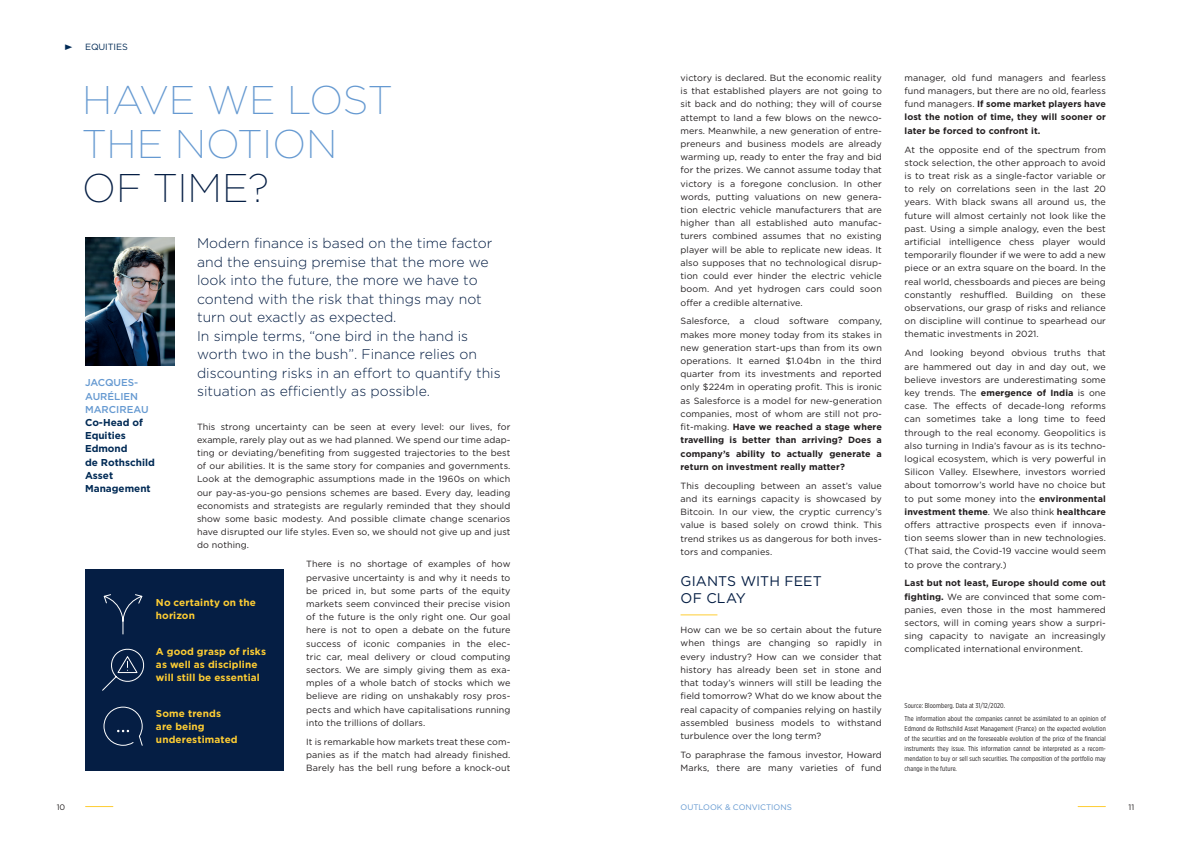
<style>
.page{position:relative;width:1191px;height:842px;background:#fff}
.page>*{position:absolute;margin:0;border:0;box-sizing:border-box;transform-origin:0 0}
.t1{font:200 40px/44px "Gotham";color:#6599d1}
.t2{font:200 40px "Gotham";color:#051e44}
.t3{font:300 14px/18.5px "Gotham";color:#051e44}
.t4{font:14px/17px "Gotham";letter-spacing:.005em;color:#051e44}
.t5{font:700 10px/13px "Gotham";letter-spacing:.01em;color:#fecd33}
.t6{font:700 10px/13.2px "Gotham";color:#002a55}
.t7{font:500 10px/13.2px "Gotham";color:#6599d1}
.t8{font:9px/13.2px "Gotham";letter-spacing:.01em;color:#231f20;text-align:justify}
.t9{font:9px "Gotham";letter-spacing:-.01em;color:#002a55}
.t10{font:8px "Gotham";color:#6599d1}
.t11{font:8px "Gotham";color:#231f20}
.t12{font:7px/10px "Gotham X Narrow";letter-spacing:.01em;color:#231f20}
.s1{font-weight:700}
</style>
<div class="page">
<svg style="left:1078px;top:806px;width:27px;height:1px"></svg>
<svg style="left:86px;top:806px;width:27px;height:1px"></svg>
<img style="left:85px;top:237px;width:89px;height:128px">
<hr style="left:680px;top:614px;width:37px;height:1px;background:#fecd33">
<div style="left:85px;top:570px;width:198px;height:201px;background:#051e44"></div>
<svg style="left:102px;top:648px;width:43px;height:43px"></svg>
<svg style="left:103px;top:706px;width:40px;height:40px"></svg>
<svg style="left:103px;top:594px;width:40px;height:41px"></svg>
<p class="t9" style="left:85px;top:41px;width:44px">EQUITIES</p>
<h1 class="t1" style="left:82px;top:77px;width:311px">HAVE WE LOST<br>THE NOTION</h1>
<h1 class="t2" style="left:82px;top:163px;width:188px">OF TIME?</h1>
<p class="t3" style="left:197px;top:234px;width:305px">Modern finance is based on the time factor and the ensuing premise that the more we look into the future, the more we have to contend with the risk that things may not turn out exactly as expected.<br>In simple terms, “one bird in the hand is worth two in the bush”. Finance relies on discounting risks in an effort to quantify this situation as efficiently as possible.</p>
<p class="t7" style="left:85px;top:376px;width:65px">JACQUES-<br>AURÉLIEN<br>MARCIREAU</p>
<p class="t6" style="left:85px;top:416px;width:71px">Co-Head of<br>Equities<br>Edmond<br>de Rothschild<br>Asset<br>Management</p>
<p class="t8" style="left:197px;top:420px;width:315px">This strong uncertainty can be seen at every level: our lives, for example, rarely play out as we had planned. We spend our time adap&shy;ting or deviating/benefiting from suggested trajectories to the best of our abilities. It is the same story for companies and governments.<br>Look at the demographic assumptions made in the 1960s on which our pay-as-you-go pensions schemes are based. Every day, leading economists and strategists are regularly reminded that they should show some basic modesty. And possible climate change scenarios have disrupted our life styles. Even so, we should not give up and just do nothing.</p>
<p class="t8" style="left:306px;top:557px;width:206px">There is no shortage of examples of how pervasive uncertainty is and why it needs to be priced in, but some parts of the equity markets seem convinced their precise vision of the future is the only right one. Our goal here is not to open a debate on the future success of iconic companies in the elec&shy;tric car, meal delivery or cloud computing sectors. We are simply giving them as exa&shy;mples of a whole batch of stocks which we believe are riding on unshakably rosy pros&shy;pects and which have capitalisations running into the trillions of dollars.</p>
<p class="t8" style="left:306px;top:735px;width:206px">It is remarkable how markets treat these com&shy;panies as if the match had already finished.<br>Barely has the bell rung before a knock-out</p>
<p class="t5" style="left:156px;top:596px;width:101px">No certainty on the horizon</p>
<p class="t5" style="left:156px;top:645px;width:112px">A good grasp of risks as well as discipline will still be essential</p>
<p class="t5" style="left:156px;top:706px;width:83px">Some trends are being underestimated</p>
<p class="t8" style="left:680px;top:71px;width:203px">victory is declared. But the economic reality is that established players are not going to sit back and do nothing; they will of course attempt to land a few blows on the newco&shy;mers. Meanwhile, a new generation of entre&shy;preneurs and business models are already warming up, ready to enter the fray and bid for the prizes. We cannot assume today that victory is a foregone conclusion. In other words, putting valuations on new genera&shy;tion electric vehicle manufacturers that are higher than all established auto manufac&shy;turers combined assumes that no existing player will be able to replicate new ideas. It also supposes that no technological disrup&shy;tion could ever hinder the electric vehicle boom. And yet hydrogen cars could soon offer a credible alternative.</p>
<p class="t8" style="left:680px;top:314px;width:203px">Salesforce, a cloud software company, makes more money today from its stakes in new generation start-ups than from its own operations. It earned $1.04bn in the third quarter from its investments and reported only $224m in operating profit. This is ironic as Salesforce is a model for new-generation companies, most of whom are still not pro&shy;fit-making. <span class="s1">Have we reached a stage where travelling is better than arriving? Does a company’s ability to actually generate a return on investment really matter?</span></p>
<p class="t8" style="left:680px;top:479px;width:203px">This decoupling between an asset’s value and its earnings capacity is showcased by Bitcoin. In our view, the cryptic currency’s value is based solely on crowd think. This trend strikes us as dangerous for both inves&shy;tors and companies.</p>
<h2 class="t4" style="left:680px;top:572px;width:143px">GIANTS WITH FEET<br>OF CLAY</h2>
<p class="t8" style="left:680px;top:623px;width:203px">How can we be so certain about the future when things are changing so rapidly in every industry? How can we consider that history has already been set in stone and that today’s winners will still be leading the field tomorrow? What do we know about the real capacity of companies relying on hastily assembled business models to withstand turbulence over the long term?</p>
<p class="t8" style="left:680px;top:748px;width:203px">To paraphrase the famous investor, Howard<br>Marks, there are many varieties of fund</p>
<p class="t8" style="left:904px;top:71px;width:203px">manager, old fund managers and fearless fund managers, but there are no old, fearless fund managers. <span class="s1">If some market players have lost the notion of time, they will sooner or later be forced to confront it.</span></p>
<p class="t8" style="left:904px;top:143px;width:203px">At the opposite end of the spectrum from stock selection, the other approach to avoid is to treat risk as a single-factor variable or to rely on correlations seen in the last 20 years. With black swans all around us, the future will almost certainly not look like the past. Using a simple analogy, even the best artificial intelligence chess player would temporarily flounder if we were to add a new piece or an extra square on the board. In the real world, chessboards and pieces are being constantly reshuffled. Building on these observations, our grasp of risks and reliance on discipline will continue to spearhead our thematic investments in 2021.</p>
<p class="t8" style="left:904px;top:346px;width:203px">And looking beyond obvious truths that are hammered out day in and day out, we believe investors are underestimating some key trends. The <span class="s1">emergence of India</span> is one case. The effects of decade-long reforms can sometimes take a long time to feed through to the real economy. Geopolitics is also turning in India’s favour as is its techno&shy;logical ecosystem, which is very powerful in Silicon Valley. Elsewhere, investors worried about tomorrow’s world have no choice but to put some money into the <span class="s1">environmental investment theme</span>. We also think <span class="s1">healthcare </span>offers attractive prospects even if innova&shy;tion seems slower than in new technologies. (That said, the Covid-19 vaccine would seem to prove the contrary.)</p>
<p class="t8" style="left:904px;top:576px;width:203px"><span class="s1">Last but not least, Europe should come out fighting.</span> We are convinced that some com&shy;panies, even those in the most hammered sectors, will in coming years show a surpri&shy;sing capacity to navigate an increasingly complicated international environment.</p>
<p class="t12" style="left:904px;top:699px;width:203px;line-height:12.8px">Source: Bloomberg. Data at 31/12/2020.<br>The information about the companies cannot be assimilated to an opinion of</p>
<p class="t12" style="left:904px;top:723px;width:203px;text-align:justify">Edmond de Rothschild Asset Management (France) on the expected evolution of the securities and on the foreseeable evolution of the price of the financial instruments they issue. This information cannot be interpreted as a recom&shy;mendation to buy or sell such securities. The composition of the portfolio may change in the future.</p>
<p class="t11" style="left:57px;top:802px;width:10px">10</p>
<p class="t10" style="left:680px;top:802px;width:113px">OUTLOOK &amp; CONVICTIONS</p>
<p class="t11" style="left:1128px;top:802px;width:7px">11</p>
</div>
